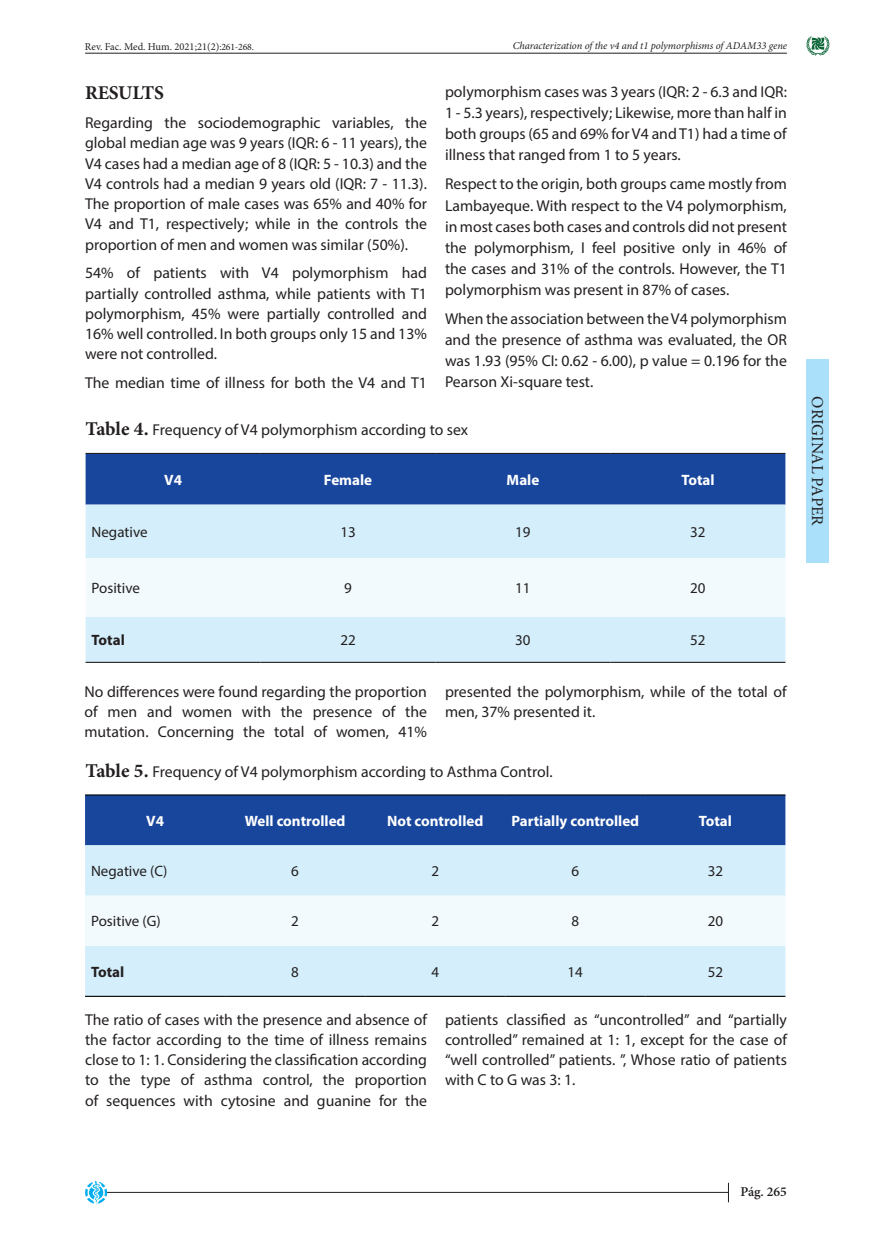
<style>
.page{position:relative;width:872px;height:1234px;background:#fff}
.page>*{position:absolute;margin:0;border:0;box-sizing:border-box;transform-origin:0 0}
.PARRAFO_OK{font:700 19.5px "Minion Pro";letter-spacing:-.01em;color:#231f20}
.t1{font:16.5px "Minion Pro";letter-spacing:-.005em;color:#231f20}
.PARRAFO_OK-2{font:15.75px/20.2px "Myriad Pro";color:#231f20;text-align:justify}
.TEXTO_CUADRO{font:15px "Myriad Pro";color:#231f20}
.TITU_CUADRO{font:700 15px "Myriad Pro";color:#fff}
.TITU_CUADRO-2{font:700 15px "Myriad Pro";color:#231f20}
.t2{font:600 13.5px "Minion Pro";color:#231f20}
.t3{font:italic 10.5px "Minion Pro";letter-spacing:-.005em;color:#231f20}
.t4{font:10.5px "Minion Pro";color:#231f20}
.s1{font-size:9.75px}
.s2{font-family:"Minion Pro";font-weight:700;font-size:19.5px}
</style>
<div class="page">
<div style="left:806px;top:359px;width:23px;height:204px;background:#aae0f9"></div>
<hr style="left:85px;top:53px;width:702px;height:1px;background:#231f20">
<svg style="left:806px;top:36px;width:24px;height:20px"></svg>
<hr style="left:106px;top:1191px;width:623px;height:1px;background:#231f20">
<svg style="left:85px;top:1181px;width:23px;height:23px"></svg>
<svg style="left:728px;top:1182px;width:1px;height:19px"></svg>
<div style="left:86px;top:454px;width:699px;height:50px;background:#18469d"></div>
<div style="left:86px;top:504px;width:699px;height:157px;background:#d4effb"></div>
<div style="left:86px;top:558px;width:699px;height:59px;background:#f2fafd"></div>
<hr style="left:86px;top:453px;width:174px;height:1px;background:#231f20">
<hr style="left:260px;top:453px;width:175px;height:1px;background:#231f20">
<hr style="left:435px;top:453px;width:175px;height:1px;background:#231f20">
<hr style="left:610px;top:453px;width:175px;height:1px;background:#231f20">
<hr style="left:86px;top:661px;width:174px;height:1px;background:#231f20">
<hr style="left:260px;top:661px;width:175px;height:1px;background:#231f20">
<hr style="left:435px;top:661px;width:175px;height:1px;background:#231f20">
<hr style="left:610px;top:661px;width:175px;height:1px;background:#231f20">
<div style="left:85px;top:795px;width:700px;height:50px;background:#18469d"></div>
<div style="left:85px;top:845px;width:700px;height:150px;background:#d4effb"></div>
<div style="left:85px;top:895px;width:700px;height:50px;background:#f2fafd"></div>
<hr style="left:85px;top:794px;width:140px;height:1px;background:#000">
<hr style="left:225px;top:794px;width:140px;height:1px;background:#000">
<hr style="left:365px;top:794px;width:140px;height:1px;background:#000">
<hr style="left:505px;top:794px;width:140px;height:1px;background:#000">
<hr style="left:645px;top:794px;width:140px;height:1px;background:#000">
<hr style="left:85px;top:995px;width:140px;height:1px;background:#000">
<hr style="left:225px;top:995px;width:140px;height:1px;background:#000">
<hr style="left:365px;top:995px;width:140px;height:1px;background:#000">
<hr style="left:505px;top:995px;width:140px;height:1px;background:#000">
<hr style="left:645px;top:995px;width:140px;height:1px;background:#000">
<p class="t4" style="left:85px;top:40px;width:170px">Rev. Fac. Med. Hum. 2021;21(2)<span class="s1">:261-268.</span></p>
<p class="t3" style="left:513px;top:39px;width:276px">Characterization of the v4 and t1 polymorphisms of ADAM33 gene</p>
<p class="PARRAFO_OK-2" style="left:445px;top:81px;width:343px;line-height:21px">polymorphism cases was 3 years (IQR: 2 - 6.3 and IQR:<br>1 - 5.3 years), respectively; Likewise, more than half in both groups (65 and 69% for V4 and T1) had a time of illness that ranged from 1 to 5 years.</p>
<p class="PARRAFO_OK-2" style="left:445px;top:173px;width:343px;line-height:21px">Respect to the origin, both groups came mostly from Lambayeque. With respect to the V4 polymorphism, in most cases both cases and controls did not present the polymorphism, I feel positive only in 46% of the cases and 31% of the controls. However, the T1 polymorphism was present in 87% of cases.</p>
<p class="PARRAFO_OK-2" style="left:445px;top:308px;width:343px;line-height:21px">When the association between the V4 polymorphism and the presence of asthma was evaluated, the OR was 1.93 (95% CI: 0.62 - 6.00), p value = 0.196 for the Pearson Xi-square test.</p>
<p class="PARRAFO_OK-2" style="left:86px;top:419px;width:384px"><span class="s2">Table 4.</span> Frequency of V4 polymorphism according to sex</p>
<p class="PARRAFO_OK" style="left:85px;top:79px;width:80px">RESULTS</p>
<p class="PARRAFO_OK-2" style="left:85px;top:112px;width:343px">Regarding the sociodemographic variables, the global median age was 9 years (IQR: 6 - 11 years), the V4 cases had a median age of 8 (IQR: 5 - 10.3) and the V4 controls had a median 9 years old (IQR: 7 - 11.3).<br>The proportion of male cases was 65% and 40% for V4 and T1, respectively; while in the controls the proportion of men and women was similar (50%).</p>
<p class="PARRAFO_OK-2" style="left:85px;top:263px;width:343px">54% of patients with V4 polymorphism had partially controlled asthma, while patients with T1 polymorphism, 45% were partially controlled and 16% well controlled. In both groups only 15 and 13% were not controlled.</p>
<p class="PARRAFO_OK-2" style="left:85px;top:372px;width:343px">The median time of illness for both the V4 and T1</p>
<p class="TITU_CUADRO" style="left:164px;top:469px;width:19px">V4</p>
<p class="TITU_CUADRO" style="left:324px;top:469px;width:50px">Female</p>
<p class="TITU_CUADRO" style="left:506px;top:469px;width:34px">Male</p>
<p class="TITU_CUADRO" style="left:681px;top:469px;width:35px">Total</p>
<p class="TEXTO_CUADRO" style="left:92px;top:522px;width:57px">Negative</p>
<p class="TEXTO_CUADRO" style="left:340px;top:522px;width:17px">13</p>
<p class="TEXTO_CUADRO" style="left:515px;top:522px;width:17px">19</p>
<p class="TEXTO_CUADRO" style="left:690px;top:522px;width:17px">32</p>
<p class="TEXTO_CUADRO" style="left:92px;top:579px;width:50px">Positive</p>
<p class="TEXTO_CUADRO" style="left:344px;top:579px;width:9px">9</p>
<p class="TEXTO_CUADRO" style="left:515px;top:579px;width:17px">11</p>
<p class="TEXTO_CUADRO" style="left:690px;top:579px;width:17px">20</p>
<p class="TITU_CUADRO-2" style="left:92px;top:630px;width:35px">Total</p>
<p class="TEXTO_CUADRO" style="left:340px;top:631px;width:17px">22</p>
<p class="TEXTO_CUADRO" style="left:515px;top:631px;width:17px">30</p>
<p class="TEXTO_CUADRO" style="left:690px;top:631px;width:17px">52</p>
<p class="PARRAFO_OK-2" style="left:84px;top:680px;width:344px">No differences were found regarding the proportion of men and women with the presence of the mutation. Concerning the total of women, 41%</p>
<p class="PARRAFO_OK-2" style="left:445px;top:680px;width:343px">presented the polymorphism, while of the total of men, 37% presented it.</p>
<p class="PARRAFO_OK-2" style="left:86px;top:761px;width:468px"><span class="s2">Table 5.</span> Frequency of V4 polymorphism according to Asthma Control.</p>
<p class="TITU_CUADRO" style="left:146px;top:810px;width:19px">V4</p>
<p class="TITU_CUADRO" style="left:245px;top:810px;width:102px">Well controlled</p>
<p class="TITU_CUADRO" style="left:387px;top:810px;width:98px">Not controlled</p>
<p class="TITU_CUADRO" style="left:511px;top:810px;width:129px">Partially controlled</p>
<p class="TITU_CUADRO" style="left:699px;top:810px;width:35px">Total</p>
<p class="TEXTO_CUADRO" style="left:91px;top:861px;width:78px">Negative (C)</p>
<p class="TEXTO_CUADRO" style="left:291px;top:861px;width:9px">6</p>
<p class="TEXTO_CUADRO" style="left:431px;top:861px;width:9px">2</p>
<p class="TEXTO_CUADRO" style="left:571px;top:861px;width:9px">6</p>
<p class="TEXTO_CUADRO" style="left:707px;top:861px;width:17px">32</p>
<p class="TEXTO_CUADRO" style="left:91px;top:912px;width:71px">Positive (G)</p>
<p class="TEXTO_CUADRO" style="left:291px;top:912px;width:9px">2</p>
<p class="TEXTO_CUADRO" style="left:431px;top:912px;width:9px">2</p>
<p class="TEXTO_CUADRO" style="left:571px;top:912px;width:9px">8</p>
<p class="TEXTO_CUADRO" style="left:707px;top:912px;width:17px">20</p>
<p class="TITU_CUADRO-2" style="left:91px;top:961px;width:35px">Total</p>
<p class="TEXTO_CUADRO" style="left:291px;top:962px;width:9px">8</p>
<p class="TEXTO_CUADRO" style="left:431px;top:962px;width:9px">4</p>
<p class="TEXTO_CUADRO" style="left:567px;top:962px;width:17px">14</p>
<p class="TEXTO_CUADRO" style="left:707px;top:962px;width:17px">52</p>
<p class="PARRAFO_OK-2" style="left:85px;top:1008px;width:343px">The ratio of cases with the presence and absence of the factor according to the time of illness remains close to 1: 1. Considering the classification according to the type of asthma control, the proportion of sequences with cytosine and guanine for the</p>
<p class="PARRAFO_OK-2" style="left:445px;top:1008px;width:343px">patients classified as “uncontrolled” and “partially controlled” remained at 1: 1, except for the case of “well controlled” patients. ”, Whose ratio of patients with C to G was 3: 1.</p>
<p class="t1" style="left:828px;top:396px;width:131px;rotate:90deg">ORIGINAL PAPER</p>
<p class="t2" style="left:740px;top:1181px;width:48px">Pág. 265</p>
</div>
